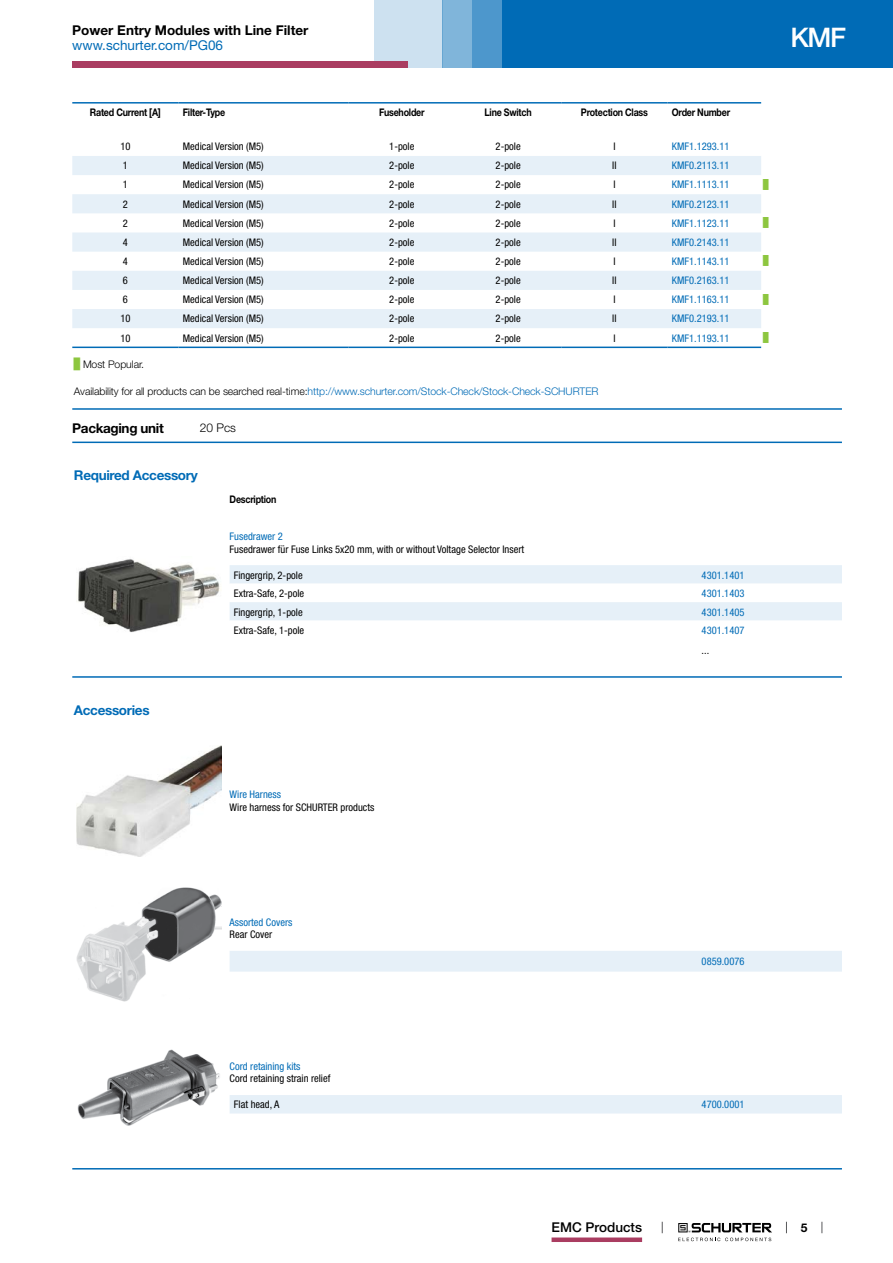
<style>
.page{position:relative;width:893px;height:1263px;background:#fff}
.page>*{position:absolute;margin:0;border:0;box-sizing:border-box;transform-origin:0 0}
.t1{font:500 27px "Helvetica Neue LT";color:#fff}
.t2{font:700 13.5px "Helvetica Neue LT";color:#000}
.t3{font:700 13.5px "Helvetica Neue LT";letter-spacing:-.025em;color:#006bb6}
.t4{font:13.5px "Helvetica Neue LT";color:#006bb6}
.t5{font:700 13.5px "Helvetica Neue LT";letter-spacing:-.025em;color:#000}
.t6{font:500 13.5px "Helvetica Neue LT";color:#000}
.t7{font:300 12px "Helvetica Neue LT";color:#000}
.t8{font:700 12px "Helvetica Neue LT";color:#000}
.t9{font:condensed 10.5px "Helvetica Neue LT";color:#000}
.t10{font:condensed 10.5px "Helvetica Neue LT";color:#006bb6}
.t11{font:300 10.5px "Helvetica Neue LT";letter-spacing:-.01em;color:#006bb6}
.t12{font:700 10.5px "Helvetica Neue LT";letter-spacing:-.025em;color:#000;scale:.85 1}
.t13{font:300 10.5px "Helvetica Neue LT";letter-spacing:-.01em;color:#000}
.t14{font:9px "Arial Unicode MS";color:#8dc63f}
.s1{font-family:"Arial Unicode MS";font-weight:400;color:#8dc63f}
.s2{color:#000}
</style>
<div class="page">
<svg style="left:678px;top:1223px;width:94px;height:18px"></svg>
<div style="left:502px;top:0;width:391px;height:68px;background:#006bb6"></div>
<div style="left:442px;top:0;width:30px;height:68px;background:#80b5da"></div>
<div style="left:472px;top:0;width:30px;height:68px;background:#4d97cc"></div>
<div style="left:374px;top:0;width:68px;height:68px;background:#cde1f0"></div>
<div style="left:72px;top:62px;width:336px;height:6px;background:#aa3d61"></div>
<div style="left:552px;top:1237px;width:90px;height:5px;background:#aa3d61"></div>
<svg style="left:72px;top:346px;width:689px;height:3px"></svg>
<svg style="left:72px;top:156px;width:689px;height:172px;fill:#e6f0f8"></svg>
<hr style="left:72px;top:102px;width:107px;height:2px;background:#006bb6">
<hr style="left:179px;top:102px;width:170px;height:2px;background:#006bb6">
<hr style="left:349px;top:102px;width:106px;height:2px;background:#006bb6">
<hr style="left:455px;top:102px;width:106px;height:2px;background:#006bb6">
<hr style="left:561px;top:102px;width:107px;height:2px;background:#006bb6">
<hr style="left:668px;top:102px;width:93px;height:2px;background:#006bb6">
<hr style="left:72px;top:347px;width:107px;height:1px;background:#006bb6">
<hr style="left:179px;top:347px;width:170px;height:1px;background:#006bb6">
<hr style="left:349px;top:347px;width:106px;height:1px;background:#006bb6">
<hr style="left:455px;top:347px;width:106px;height:1px;background:#006bb6">
<hr style="left:561px;top:347px;width:107px;height:1px;background:#006bb6">
<hr style="left:668px;top:347px;width:93px;height:1px;background:#006bb6">
<hr style="left:72px;top:408px;width:770px;height:2px;background:#006bb6">
<hr style="left:72px;top:442px;width:770px;height:1px;background:#006bb6">
<img style="left:78px;top:559px;width:142px;height:73px">
<div style="left:230px;top:565px;width:612px;height:19px;background:#e6f0f8"></div>
<div style="left:230px;top:602px;width:612px;height:18px;background:#e6f0f8"></div>
<hr style="left:72px;top:676px;width:770px;height:2px;background:#006bb6">
<img style="left:77px;top:745px;width:144px;height:111px">
<img style="left:77px;top:888px;width:144px;height:113px">
<div style="left:230px;top:951px;width:612px;height:21px;background:#e6f0f8"></div>
<svg style="left:230px;top:1113px;width:612px;height:1px"></svg>
<img style="left:77px;top:1049px;width:143px;height:77px">
<div style="left:230px;top:1095px;width:612px;height:18px;background:#e6f0f8"></div>
<hr style="left:72px;top:1168px;width:770px;height:1px;background:#006bb6">
<p class="t2" style="left:72px;top:22px;width:238px">Power Entry Modules with Line Filter</p>
<p class="t4" style="left:72px;top:37px;width:152px">www.schurter.com/PG06</p>
<p class="t12" style="left:90px;top:106px;width:85px">Rated Current [A]</p>
<p class="t12" style="left:183px;top:106px;width:51px">Filter-Type</p>
<p class="t12" style="left:379px;top:106px;width:55px">Fuseholder</p>
<p class="t12" style="left:485px;top:106px;width:57px">Line Switch</p>
<p class="t12" style="left:581px;top:106px;width:80px">Protection Class</p>
<p class="t12" style="left:672px;top:106px;width:70px">Order Number</p>
<p class="t9" style="left:120px;top:140px;width:12px">10</p>
<p class="t9" style="left:183px;top:140px;width:82px">Medical Version (M5)</p>
<p class="t9" style="left:389px;top:140px;width:27px">1-pole</p>
<p class="t9" style="left:496px;top:140px;width:27px">2-pole</p>
<p class="t9" style="left:613px;top:140px;width:4px">I</p>
<p class="t10" style="left:672px;top:140px;width:59px">KMF1.1293.11</p>
<p class="t9" style="left:123px;top:160px;width:7px">1</p>
<p class="t9" style="left:183px;top:160px;width:82px">Medical Version (M5)</p>
<p class="t9" style="left:389px;top:160px;width:27px">2-pole</p>
<p class="t9" style="left:496px;top:160px;width:27px">2-pole</p>
<p class="t9" style="left:612px;top:160px;width:6px">II</p>
<p class="t10" style="left:672px;top:160px;width:59px">KMF0.2113.11</p>
<p class="t9" style="left:123px;top:179px;width:7px">1</p>
<p class="t9" style="left:183px;top:179px;width:82px">Medical Version (M5)</p>
<p class="t9" style="left:389px;top:179px;width:27px">2-pole</p>
<p class="t9" style="left:496px;top:179px;width:27px">2-pole</p>
<p class="t9" style="left:613px;top:179px;width:4px">I</p>
<p class="t10" style="left:672px;top:179px;width:59px">KMF1.1113.11</p>
<p class="t14" style="left:763px;top:178px;width:7px">█</p>
<p class="t9" style="left:123px;top:198px;width:7px">2</p>
<p class="t9" style="left:183px;top:198px;width:82px">Medical Version (M5)</p>
<p class="t9" style="left:389px;top:198px;width:27px">2-pole</p>
<p class="t9" style="left:496px;top:198px;width:27px">2-pole</p>
<p class="t9" style="left:612px;top:198px;width:6px">II</p>
<p class="t10" style="left:672px;top:198px;width:59px">KMF0.2123.11</p>
<p class="t9" style="left:123px;top:217px;width:7px">2</p>
<p class="t9" style="left:183px;top:217px;width:82px">Medical Version (M5)</p>
<p class="t9" style="left:389px;top:217px;width:27px">2-pole</p>
<p class="t9" style="left:496px;top:217px;width:27px">2-pole</p>
<p class="t9" style="left:613px;top:217px;width:4px">I</p>
<p class="t10" style="left:672px;top:217px;width:59px">KMF1.1123.11</p>
<p class="t14" style="left:763px;top:216px;width:7px">█</p>
<p class="t9" style="left:123px;top:236px;width:7px">4</p>
<p class="t9" style="left:183px;top:236px;width:82px">Medical Version (M5)</p>
<p class="t9" style="left:389px;top:236px;width:27px">2-pole</p>
<p class="t9" style="left:496px;top:236px;width:27px">2-pole</p>
<p class="t9" style="left:612px;top:236px;width:6px">II</p>
<p class="t10" style="left:672px;top:236px;width:59px">KMF0.2143.11</p>
<p class="t9" style="left:123px;top:255px;width:7px">4</p>
<p class="t9" style="left:183px;top:255px;width:82px">Medical Version (M5)</p>
<p class="t9" style="left:389px;top:255px;width:27px">2-pole</p>
<p class="t9" style="left:496px;top:255px;width:27px">2-pole</p>
<p class="t9" style="left:613px;top:255px;width:4px">I</p>
<p class="t10" style="left:672px;top:255px;width:59px">KMF1.1143.11</p>
<p class="t14" style="left:763px;top:255px;width:7px">█</p>
<p class="t9" style="left:123px;top:274px;width:7px">6</p>
<p class="t9" style="left:183px;top:274px;width:82px">Medical Version (M5)</p>
<p class="t9" style="left:389px;top:274px;width:27px">2-pole</p>
<p class="t9" style="left:496px;top:274px;width:27px">2-pole</p>
<p class="t9" style="left:612px;top:274px;width:6px">II</p>
<p class="t10" style="left:672px;top:274px;width:59px">KMF0.2163.11</p>
<p class="t9" style="left:123px;top:293px;width:7px">6</p>
<p class="t9" style="left:183px;top:293px;width:82px">Medical Version (M5)</p>
<p class="t9" style="left:389px;top:293px;width:27px">2-pole</p>
<p class="t9" style="left:496px;top:293px;width:27px">2-pole</p>
<p class="t9" style="left:613px;top:293px;width:4px">I</p>
<p class="t10" style="left:672px;top:293px;width:59px">KMF1.1163.11</p>
<p class="t14" style="left:763px;top:293px;width:7px">█</p>
<p class="t9" style="left:120px;top:313px;width:12px">10</p>
<p class="t9" style="left:183px;top:313px;width:82px">Medical Version (M5)</p>
<p class="t9" style="left:389px;top:313px;width:27px">2-pole</p>
<p class="t9" style="left:496px;top:313px;width:27px">2-pole</p>
<p class="t9" style="left:612px;top:313px;width:6px">II</p>
<p class="t10" style="left:672px;top:313px;width:59px">KMF0.2193.11</p>
<p class="t9" style="left:120px;top:332px;width:12px">10</p>
<p class="t9" style="left:183px;top:332px;width:82px">Medical Version (M5)</p>
<p class="t9" style="left:389px;top:332px;width:27px">2-pole</p>
<p class="t9" style="left:496px;top:332px;width:27px">2-pole</p>
<p class="t9" style="left:613px;top:332px;width:4px">I</p>
<p class="t10" style="left:672px;top:332px;width:59px">KMF1.1193.11</p>
<p class="t14" style="left:763px;top:331px;width:7px">█</p>
<p class="t13" style="left:74px;top:358px;width:72px"><span class="s1">█</span> Most Popular.</p>
<p class="t11" style="left:74px;top:384px;width:526px"><span class="s2">Availability for all products can be searched real-time:</span>http://www.schurter.com/Stock-Check/Stock-Check-SCHURTER</p>
<p class="t5" style="left:72px;top:420px;width:93px">Packaging unit</p>
<p class="t7" style="left:200px;top:420px;width:38px">20 Pcs</p>
<p class="t3" style="left:74px;top:467px;width:125px">Required Accessory</p>
<p class="t12" style="left:230px;top:493px;width:57px">Description</p>
<p class="t10" style="left:230px;top:530px;width:55px">Fusedrawer 2</p>
<p class="t9" style="left:230px;top:543px;width:296px">Fusedrawer für Fuse Links 5x20 mm, with or without Voltage Selector Insert</p>
<p class="t9" style="left:234px;top:569px;width:70px">Fingergrip, 2-pole</p>
<p class="t10" style="left:702px;top:569px;width:44px">4301.1401</p>
<p class="t9" style="left:234px;top:587px;width:72px">Extra-Safe, 2-pole</p>
<p class="t10" style="left:702px;top:587px;width:44px">4301.1403</p>
<p class="t9" style="left:234px;top:606px;width:70px">Fingergrip, 1-pole</p>
<p class="t10" style="left:702px;top:606px;width:44px">4301.1405</p>
<p class="t9" style="left:234px;top:624px;width:72px">Extra-Safe, 1-pole</p>
<p class="t10" style="left:702px;top:624px;width:44px">4301.1407</p>
<p class="t9" style="left:702px;top:644px;width:9px">...</p>
<p class="t3" style="left:74px;top:701px;width:77px">Accessories</p>
<h1 class="t1" style="left:790px;top:21px;width:57px">KMF</h1>
<p class="t10" style="left:230px;top:789px;width:53px">Wire Harness</p>
<p class="t9" style="left:230px;top:801px;width:146px">Wire harness for SCHURTER products</p>
<p class="t10" style="left:230px;top:916px;width:64px">Assorted Covers</p>
<p class="t9" style="left:230px;top:928px;width:44px">Rear Cover</p>
<p class="t10" style="left:702px;top:955px;width:44px">0859.0076</p>
<p class="t10" style="left:230px;top:1060px;width:72px">Cord retaining kits</p>
<p class="t9" style="left:230px;top:1073px;width:102px">Cord retaining strain relief</p>
<p class="t9" style="left:234px;top:1099px;width:47px">Flat head, A</p>
<p class="t10" style="left:702px;top:1099px;width:44px">4700.0001</p>
<p class="t6" style="left:552px;top:1219px;width:92px">EMC Products</p>
<p class="t8" style="left:801px;top:1220px;width:8px">5</p>
</div>
